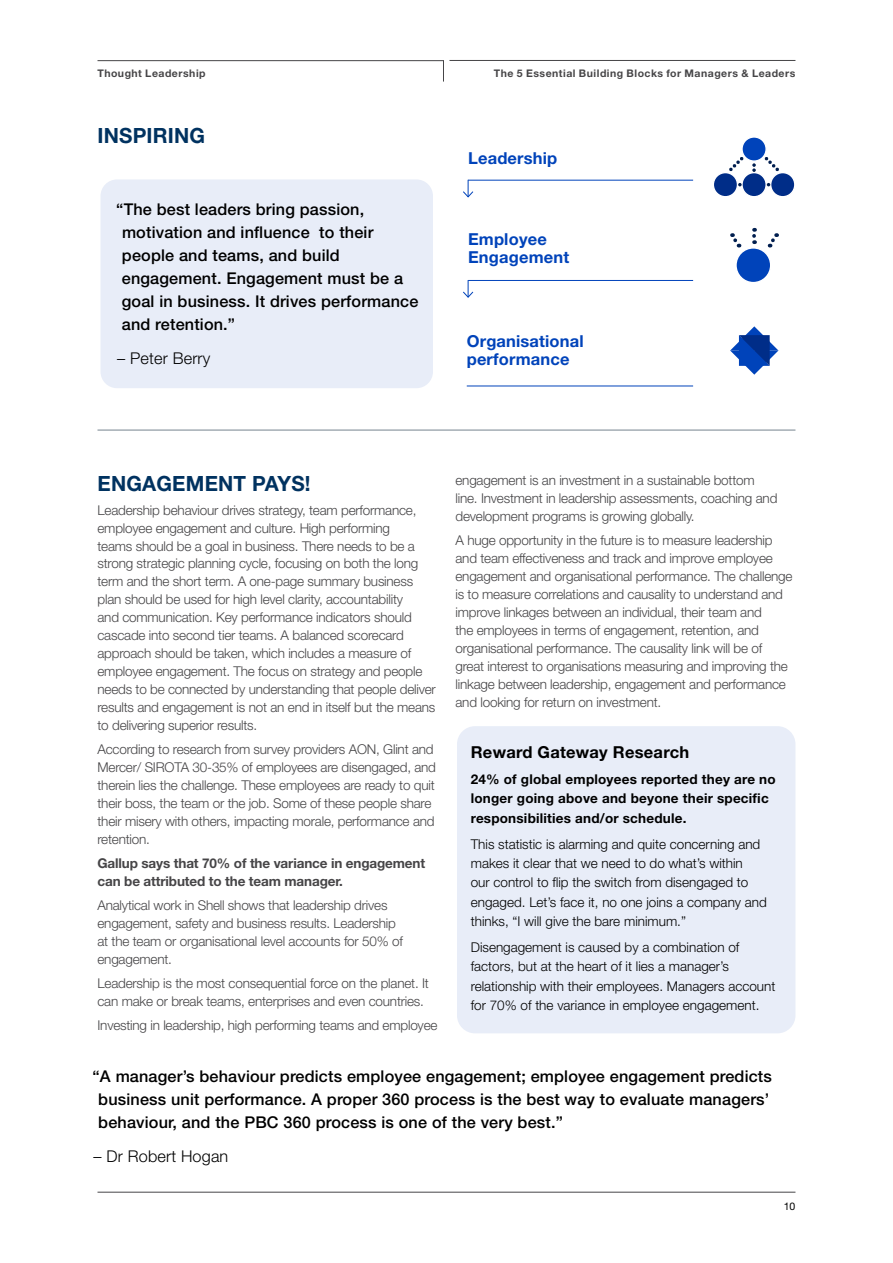
<style>
.page{position:relative;width:893px;height:1263px;background:#fff}
.page>*{position:absolute;margin:0;border:0;box-sizing:border-box;transform-origin:0 0}
.t1{font:700 21px "Helvetica Neue LT Std";letter-spacing:.01em;color:#003260}
.t2{font:700 16.5px/18px "Helvetica Neue LT Std";letter-spacing:.01em;color:#0043ba}
.t3{font:700 16.5px "Helvetica Neue LT Std";letter-spacing:.015em;color:#000}
.t4{font:500 16.2px/23px "Helvetica Neue LT Std";letter-spacing:.01em;color:#000}
.t5{font:300 16.2px "Helvetica Neue LT Std";letter-spacing:.01em;color:#000}
.t6{font:300 13.5px/18px "Helvetica Neue LT Std";letter-spacing:-.015em;color:#464547}
.t7{font:300 13.5px/19.5px "Helvetica Neue LT Std";color:#000}
.t8{font:700 13.5px/19.5px "Helvetica Neue LT Std";letter-spacing:.015em;color:#000}
.t9{font:700 13.5px/18px "Helvetica Neue LT Std";letter-spacing:-.01em;color:#464547}
.t10{font:700 10.5px "Helvetica Neue LT Std";letter-spacing:.045em;color:#464547}
.t11{font:10.5px "Helvetica Neue LT Std";color:#000}
</style>
<div class="page">
<svg style="left:97px;top:60px;width:347px;height:22px"></svg>
<hr style="left:449px;top:60px;width:346px;height:1px;background:#464547">
<hr style="left:98px;top:1192px;width:697px;height:1px;background:#464547">
<div style="left:457px;top:726px;width:338px;height:307px;background:#e8edf8;border-radius:18px"></div>
<svg style="left:463px;top:180px;width:11px;height:18px"></svg>
<svg style="left:463px;top:280px;width:11px;height:18px"></svg>
<hr style="left:468px;top:180px;width:225px;height:1px;background:#0043ba">
<hr style="left:468px;top:280px;width:225px;height:1px;background:#0043ba">
<hr style="left:467px;top:386px;width:226px;height:1px;background:#0043ba">
<div style="left:742px;top:137px;width:24px;height:24px;background:#0043ba;border-radius:50%"></div>
<div style="left:741px;top:136px;width:26px;height:26px;border:1px solid #fff;border-radius:50%"></div>
<div style="left:713px;top:173px;width:24px;height:24px;background:#002d88;border-radius:50%"></div>
<div style="left:713px;top:172px;width:25px;height:25px;border:1px solid #fff;border-radius:50%"></div>
<div style="left:742px;top:173px;width:24px;height:24px;background:#002d88;border-radius:50%"></div>
<div style="left:741px;top:172px;width:26px;height:25px;border:1px solid #fff;border-radius:50%"></div>
<div style="left:771px;top:173px;width:24px;height:24px;background:#002d88;border-radius:50%"></div>
<div style="left:770px;top:172px;width:25px;height:25px;border:1px solid #fff;border-radius:50%"></div>
<svg style="left:752px;top:163px;width:4px;height:9px"></svg>
<svg style="left:729px;top:157px;width:15px;height:14px"></svg>
<svg style="left:765px;top:157px;width:14px;height:14px"></svg>
<svg style="left:738px;top:183px;width:4px;height:3px"></svg>
<svg style="left:730px;top:326px;width:48px;height:49px"></svg>
<div style="left:736px;top:248px;width:35px;height:35px;background:#0043ba;border-radius:50%"></div>
<div style="left:735px;top:247px;width:36px;height:36px;border:1px solid #fff;border-radius:50%"></div>
<svg style="left:752px;top:228px;width:4px;height:16px"></svg>
<svg style="left:730px;top:233px;width:10px;height:14px"></svg>
<svg style="left:768px;top:233px;width:11px;height:14px"></svg>
<hr style="left:98px;top:430px;width:697px;height:1px;background:#76848f">
<div style="left:99px;top:178px;width:335px;height:212px;background:#e8edf8;border-radius:18px"></div>
<div style="left:98px;top:176px;width:338px;height:215px;border:3px solid #fff;border-radius:18px"></div>
<p class="t10" style="left:98px;top:67px;width:110px">Thought Leadership</p>
<p class="t10" style="left:494px;top:67px;width:303px">The 5 Essential Building Blocks for Managers &amp; Leaders</p>
<h1 class="t1" style="left:98px;top:122px;width:109px">INSPIRING</h1>
<p class="t4" style="left:122px;top:198px;width:298px;text-indent:-6px">“The best leaders bring passion, motivation and influence to their people and teams, and build engagement. Engagement must be a goal in business. It drives performance and retention.”</p>
<p class="t5" style="left:117px;top:348px;width:95px">– Peter Berry</p>
<p class="t2" style="left:468px;top:149px;width:91px">Leadership</p>
<p class="t2" style="left:468px;top:229px;width:103px">Employee<br>Engagement</p>
<p class="t2" style="left:467px;top:332px;width:118px">Organisational performance</p>
<h1 class="t1" style="left:98px;top:470px;width:215px">ENGAGEMENT PAYS!</h1>
<p class="t6" style="left:98px;top:500px;width:340px">Leadership behaviour drives strategy, team performance, employee engagement and culture. High performing<br>teams should be a goal in business. There needs to be a strong strategic planning cycle, focusing on both the long term and the short term. A one-page summary business plan should be used for high level clarity, accountability<br>and communication. Key performance indicators should cascade into second tier teams. A balanced scorecard approach should be taken, which includes a measure of employee engagement. The focus on strategy and people needs to be connected by understanding that people deliver results and engagement is not an end in itself but the means to delivering superior results.</p>
<p class="t6" style="left:98px;top:740px;width:340px">According to research from survey providers AON, Glint and Mercer/ SIROTA 30-35% of employees are disengaged, and therein lies the challenge. These employees are ready to quit their boss, the team or the job. Some of these people share their misery with others, impacting morale, performance and retention.</p>
<p class="t9" style="left:98px;top:854px;width:329px">Gallup says that 70% of the variance in engagement can be attributed to the team manager.</p>
<p class="t6" style="left:98px;top:896px;width:307px">Analytical work in Shell shows that leadership drives engagement, safety and business results. Leadership at the team or organisational level accounts for 50% of engagement.</p>
<p class="t6" style="left:98px;top:974px;width:333px">Leadership is the most consequential force on the planet. It can make or break teams, enterprises and even countries.</p>
<p class="t6" style="left:98px;top:1016px;width:341px">Investing in leadership, high performing teams and employee</p>
<p class="t6" style="left:455px;top:471px;width:323px">engagement is an investment in a sustainable bottom line. Investment in leadership assessments, coaching and development programs is growing globally.</p>
<p class="t6" style="left:455px;top:531px;width:339px">A huge opportunity in the future is to measure leadership and team effectiveness and track and improve employee engagement and organisational performance. The challenge is to measure correlations and causality to understand and improve linkages between an individual, their team and<br>the employees in terms of engagement, retention, and organisational performance. The causality link will be of great interest to organisations measuring and improving the linkage between leadership, engagement and performance and looking for return on investment.</p>
<p class="t3" style="left:471px;top:742px;width:220px">Reward Gateway Research</p>
<p class="t8" style="left:471px;top:769px;width:306px">24% of global employees reported they are no longer going above and beyone their specific responsibilities and/or schedule.</p>
<p class="t7" style="left:471px;top:834px;width:298px">This statistic is alarming and quite concerning and makes it clear that we need to do what’s within<br>our control to flip the switch from disengaged to engaged. Let’s face it, no one joins a company and thinks, “I will give the bare minimum.”</p>
<p class="t7" style="left:471px;top:937px;width:306px">Disengagement is caused by a combination of factors, but at the heart of it lies a manager’s relationship with their employees. Managers account for 70% of the variance in employee engagement.</p>
<p class="t4" style="left:98px;top:1064px;width:675px;text-indent:-6px">“A manager’s behaviour predicts employee engagement; employee engagement predicts business unit performance. A proper 360 process is the best way to evaluate managers’ behaviour, and the PBC 360 process is one of the very best.”</p>
<p class="t5" style="left:94px;top:1146px;width:136px">– Dr Robert Hogan</p>
<p class="t11" style="left:784px;top:1200px;width:13px">10</p>
</div>
